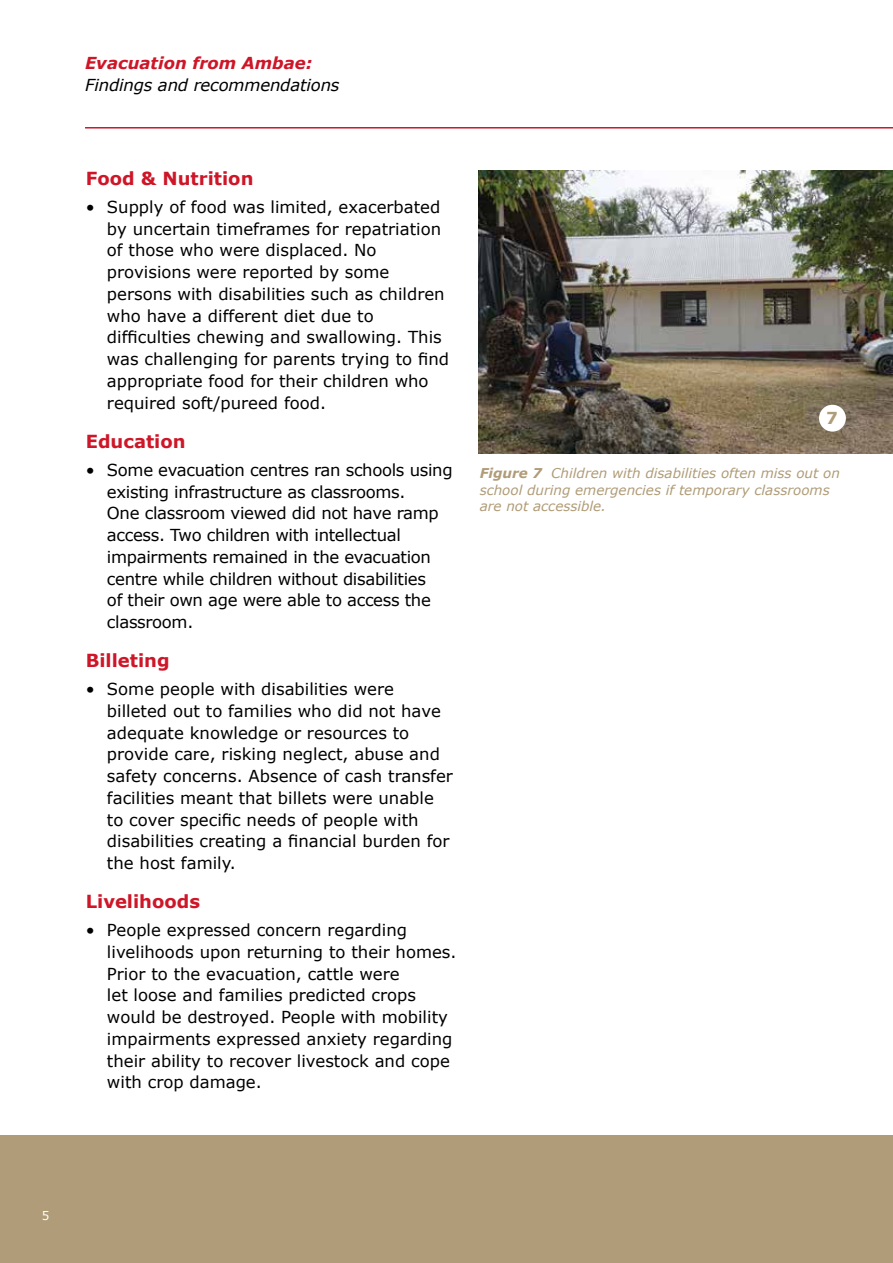
<style>
.page{position:relative;width:893px;height:1263px;background:#fff}
.page>*{position:absolute;margin:0;border:0;box-sizing:border-box;transform-origin:0 0}
.body_copy{font:700 18px "Verdana";color:#ce1628}
.PARAGRAPH_BOLD{font:700 18px "Verdana";color:#ce1628}
.body_copy-2{font:16.5px/21.8px "Verdana";color:#000}
.body_copy-3{font:16.5px/21.8px "Verdana";letter-spacing:-.02em;color:#000}
.t1{font:italic 16.5px "Verdana";letter-spacing:-.01em;color:#000}
.t2{font:italic 700 16.5px "Verdana";color:#ce1628}
.body_copy-4{font:700 16.5px "Verdana";color:#b09c78}
.t3{font:italic 13.5px/16.5px "Verdana";color:#b09c78}
.t4{font:12px "Verdana";color:#fff}
.s1{font-weight:700}
</style>
<div class="page">
<div style="left:0;top:1135px;width:893px;height:128px;background:#b09c78"></div>
<img style="left:478px;top:170px;width:415px;height:283px">
<div style="left:819px;top:405px;width:27px;height:27px;background:#fff;border-radius:50%"></div>
<hr style="left:85px;top:127px;width:808px;height:2px;background:#ce1628">
<p class="t2" style="left:85px;top:52px;width:229px">Evacuation from Ambae:</p>
<p class="t1" style="left:85px;top:75px;width:256px">Findings and recommendations</p>
<p class="PARAGRAPH_BOLD" style="left:86px;top:167px;width:169px">Food &amp; Nutrition</p>
<p class="body_copy-2" style="left:107px;top:196px;width:344px;text-indent:-21px">• Supply of food was limited, exacerbated by uncertain timeframes for repatriation of those who were displaced. No provisions were reported by some persons with disabilities such as children who have a different diet due to difficulties chewing and swallowing. This was challenging for parents trying to find appropriate food for their children who required soft/pureed food.</p>
<p class="body_copy" style="left:86px;top:429px;width:101px">Education</p>
<p class="body_copy-3" style="left:107px;top:459px;width:347px;text-indent:-21px">• Some evacuation centres ran schools using existing infrastructure as classrooms.<br>One classroom viewed did not have ramp access. Two children with intellectual impairments remained in the evacuation centre while children without disabilities<br>of their own age were able to access the classroom.</p>
<p class="body_copy" style="left:86px;top:649px;width:85px">Billeting</p>
<p class="body_copy-2" style="left:107px;top:678px;width:347px;text-indent:-21px">• Some people with disabilities were billeted out to families who did not have adequate knowledge or resources to provide care, risking neglect, abuse and safety concerns. Absence of cash transfer facilities meant that billets were unable to cover specific needs of people with disabilities creating a financial burden for the host family.</p>
<p class="body_copy" style="left:86px;top:890px;width:116px">Livelihoods</p>
<p class="body_copy-2" style="left:107px;top:919px;width:351px;text-indent:-21px">• People expressed concern regarding livelihoods upon returning to their homes.<br>Prior to the evacuation, cattle were<br>let loose and families predicted crops would be destroyed. People with mobility impairments expressed anxiety regarding their ability to recover livestock and cope with crop damage.</p>
<p class="body_copy-4" style="left:826px;top:407px;width:13px">7</p>
<p class="t3" style="left:480px;top:465px;width:362px"><span class="s1">Figure 7</span> Children with disabilities often miss out on school during emergencies if temporary classrooms are not accessible.</p>
<p class="t4" style="left:42px;top:1208px;width:9px">5</p>
</div>
